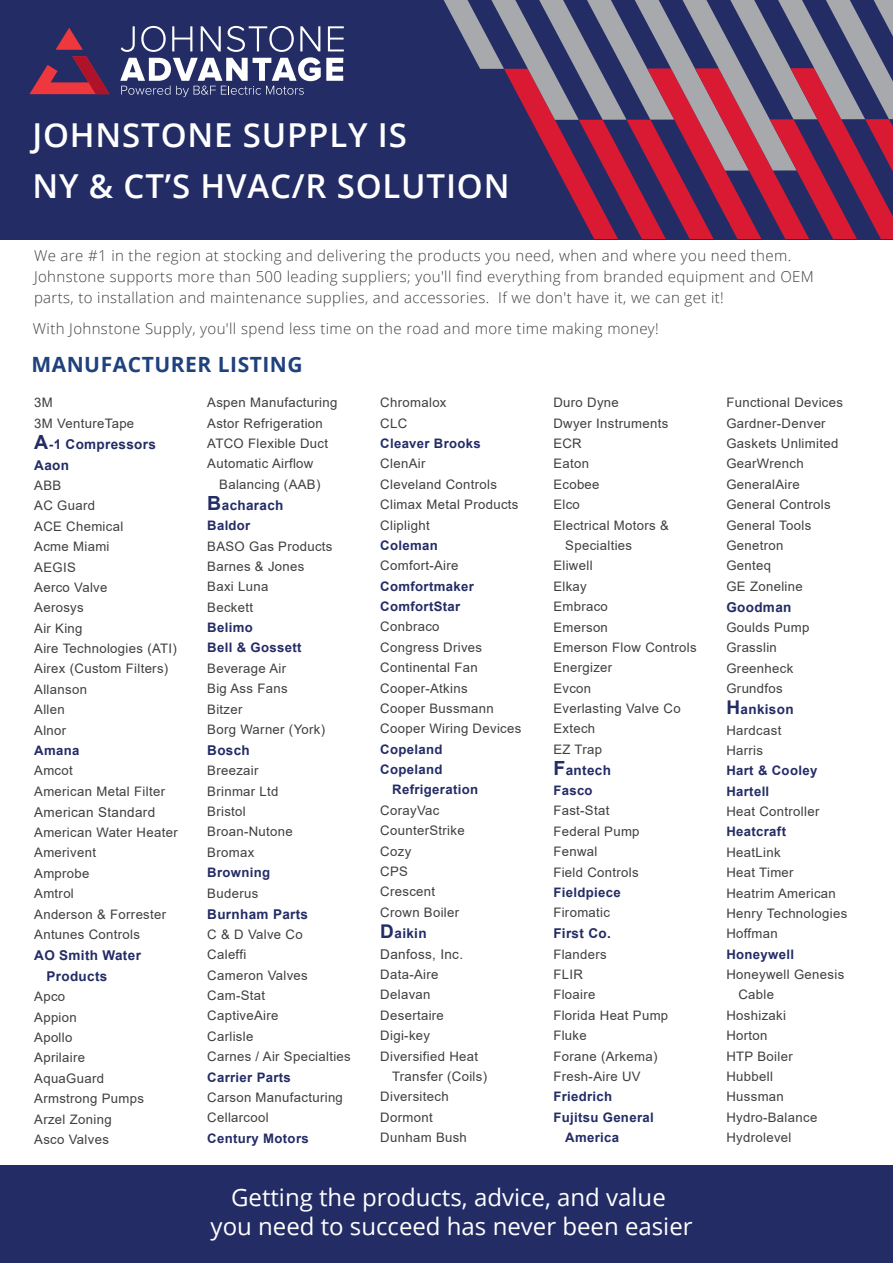
<style>
.page{position:relative;width:893px;height:1263px;background:#fff}
.page>*{position:absolute;margin:0;border:0;box-sizing:border-box;transform-origin:0 0}
.t1{font:600 33px/51px "Open Sans";letter-spacing:.025em;color:#fff}
.t2{font:24px/28.8px "Open Sans";color:#fff;text-align:center}
.t3{font:700 21px "Open Sans";letter-spacing:.025em;color:#1f417d}
.t4{font:300 15px/21px "Open Sans";letter-spacing:.025em;color:#3f3f3f}
.t5{font:700 13.5px/21px "Arial";letter-spacing:.025em;color:#232c65}
.t6{font:13.5px/21px "Arial";letter-spacing:.025em;color:#3f3f3f}
.t7{font:13.05px/20.4px "Arial";letter-spacing:.025em;color:#3f3f3f}
.t8{font:700 13.05px/20.4px "Arial";letter-spacing:.025em;color:#232c65}
.s1{font-size:19.5px}
.s2{font-weight:700;font-size:18.9px;color:#232c65}
.s3{font-weight:700;color:#232c65}
.s4{font-size:18.9px}
</style>
<div class="page">
<div style="left:0;top:0;width:893px;height:239px;background:#232c65"></div>
<svg style="left:444px;top:0;width:449px;height:239px"></svg>
<div style="left:0;top:1166px;width:893px;height:97px;background:#232c65"></div>
<svg style="left:56px;top:28px;width:27px;height:22px"></svg>
<svg style="left:29px;top:56px;width:81px;height:38px"></svg>
<svg style="left:120px;top:26px;width:224px;height:71px"></svg>
<h1 class="t1" style="left:33px;top:109px;width:479px">JOHNSTONE SUPPLY IS<br>NY &amp; CT’S HVAC/R SOLUTION</h1>
<p class="t4" style="left:34px;top:245px;width:781px">We are #1 in the region at stocking and delivering the products you need, when and where you need them.<br>Johnstone supports more than 500 leading suppliers; you'll find everything from branded equipment and OEM parts, to installation and maintenance supplies, and accessories. If we don't have it, we can get it!</p>
<p class="t4" style="left:33px;top:318px;width:627px">With Johnstone Supply, you'll spend less time on the road and more time making money!</p>
<h3 class="t3" style="left:31px;top:349px;width:273px">MANUFACTURER LISTING</h3>
<p class="t7" style="left:34px;top:392px;width:102px">3M<br>3M VentureTape</p>
<p class="t5" style="left:34px;top:434px;width:123px"><span class="s1">A</span>-1 Compressors<br>Aaon</p>
<p class="t7" style="left:34px;top:475px;width:144px">ABB<br>AC Guard<br>ACE Chemical<br>Acme Miami<br>AEGIS<br>Aerco Valve<br>Aerosys<br>Air King<br>Aire Technologies (ATI)<br>Airex (Custom Filters)<br>Allanson<br>Allen<br>Alnor</p>
<p class="t8" style="left:34px;top:740px;width:47px">Amana</p>
<p class="t7" style="left:34px;top:760px;width:132px">Amcot<br>American Metal Filter</p>
<p class="t6" style="left:34px;top:801px;width:122px">American Standard</p>
<p class="t7" style="left:34px;top:822px;width:145px">American Water Heater<br>Amerivent<br>Amprobe<br>Amtrol<br>Anderson &amp; Forrester<br>Antunes Controls</p>
<p class="t5" style="left:47px;top:945px;width:96px;text-indent:-12px">AO Smith Water<br>Products</p>
<p class="t7" style="left:34px;top:986px;width:111px">Apco<br>Appion<br>Apollo<br>Aprilaire<br>AquaGuard<br>Armstrong Pumps<br>Arzel Zoning<br>Asco Valves</p>
<p class="t7" style="left:207px;top:392px;width:132px">Aspen Manufacturing<br>Astor Refrigeration<br>ATCO Flexible Duct<br>Automatic Airflow</p>
<p class="t7" style="left:219px;top:474px;width:103px">Balancing (AAB)</p>
<p class="t5" style="left:207px;top:495px;width:78px"><span class="s1">B</span>acharach</p>
<p class="t8" style="left:207px;top:515px;width:45px">Baldor</p>
<p class="t7" style="left:207px;top:536px;width:127px">BASO Gas Products<br>Barnes &amp; Jones<br>Baxi Luna<br>Beckett</p>
<p class="t8" style="left:207px;top:617px;width:96px">Belimo<br>Bell &amp; Gossett</p>
<p class="t7" style="left:207px;top:658px;width:119px">Beverage Air<br>Big Ass Fans<br>Bitzer<br>Borg Warner (York)</p>
<p class="t5" style="left:207px;top:740px;width:44px">Bosch</p>
<p class="t7" style="left:207px;top:760px;width:87px">Breezair<br>Brinmar Ltd<br>Bristol<br>Broan-Nutone<br>Bromax</p>
<p class="t8" style="left:207px;top:862px;width:64px">Browning</p>
<p class="t7" style="left:207px;top:883px;width:52px">Buderus</p>
<p class="t5" style="left:207px;top:903px;width:102px">Burnham Parts</p>
<p class="t7" style="left:207px;top:924px;width:145px">C &amp; D Valve Co<br>Caleffi<br>Cameron Valves<br>Cam-Stat<br>CaptiveAire<br>Carlisle<br>Carnes / Air Specialties</p>
<p class="t8" style="left:207px;top:1067px;width:85px">Carrier Parts</p>
<p class="t7" style="left:207px;top:1087px;width:137px">Carson Manufacturing<br>Cellarcool</p>
<p class="t8" style="left:207px;top:1128px;width:103px">Century Motors</p>
<p class="t7" style="left:380px;top:392px;width:68px">Chromalox<br>CLC</p>
<p class="t8" style="left:380px;top:433px;width:102px">Cleaver Brooks</p>
<p class="t7" style="left:380px;top:453px;width:140px">ClenAir<br>Cleveland Controls<br>Climax Metal Products<br>Cliplight</p>
<p class="t8" style="left:380px;top:535px;width:59px">Coleman</p>
<p class="t7" style="left:380px;top:555px;width:80px">Comfort-Aire</p>
<p class="t8" style="left:380px;top:576px;width:95px">Comfortmaker<br>ComfortStar</p>
<p class="t7" style="left:380px;top:616px;width:143px">Conbraco<br>Congress Drives<br>Continental Fan<br>Cooper-Atkins<br>Cooper Bussmann<br>Cooper Wiring Devices</p>
<p class="t8" style="left:380px;top:739px;width:64px">Copeland</p>
<p class="t8" style="left:380px;top:759px;width:64px">Copeland</p>
<p class="t8" style="left:392px;top:780px;width:87px">Refrigeration</p>
<p class="t7" style="left:380px;top:800px;width:86px">CorayVac<br>CounterStrike<br>Cozy<br>CPS<br>Crescent<br>Crown Boiler</p>
<p class="t6" style="left:380px;top:922px;width:84px"><span class="s2">D</span><span class="s3">aikin<br></span>Danfoss, Inc.</p>
<p class="t7" style="left:380px;top:964px;width:60px">Data-Aire</p>
<p class="t7" style="left:380px;top:984px;width:52px">Delavan</p>
<p class="t7" style="left:380px;top:1005px;width:65px">Desertaire</p>
<p class="t7" style="left:380px;top:1025px;width:51px">Digi-key</p>
<p class="t7" style="left:380px;top:1046px;width:99px">Diversified Heat</p>
<p class="t7" style="left:392px;top:1066px;width:97px">Transfer (Coils)</p>
<p class="t7" style="left:380px;top:1086px;width:70px">Diversitech</p>
<p class="t7" style="left:380px;top:1107px;width:54px">Dormont</p>
<p class="t7" style="left:380px;top:1127px;width:88px">Dunham Bush</p>
<p class="t7" style="left:553px;top:392px;width:67px">Duro Dyne</p>
<p class="t7" style="left:553px;top:413px;width:116px">Dwyer Instruments</p>
<p class="t7" style="left:553px;top:433px;width:30px">ECR</p>
<p class="t7" style="left:553px;top:454px;width:37px">Eaton</p>
<p class="t7" style="left:553px;top:474px;width:48px">Ecobee</p>
<p class="t7" style="left:553px;top:494px;width:28px">Elco</p>
<p class="t7" style="left:553px;top:515px;width:117px">Electrical Motors &amp;</p>
<p class="t7" style="left:565px;top:535px;width:68px">Specialties</p>
<p class="t7" style="left:553px;top:555px;width:41px">Eliwell</p>
<p class="t7" style="left:553px;top:576px;width:35px">Elkay</p>
<p class="t7" style="left:553px;top:596px;width:56px">Embraco</p>
<p class="t7" style="left:553px;top:617px;width:56px">Emerson</p>
<p class="t7" style="left:553px;top:637px;width:145px">Emerson Flow Controls</p>
<p class="t7" style="left:553px;top:657px;width:60px">Energizer</p>
<p class="t7" style="left:553px;top:678px;width:39px">Evcon</p>
<p class="t7" style="left:553px;top:698px;width:129px">Everlasting Valve Co</p>
<p class="t7" style="left:553px;top:718px;width:43px">Extech</p>
<p class="t7" style="left:553px;top:739px;width:50px">EZ Trap</p>
<p class="t5" style="left:553px;top:759px;width:59px"><span class="s1">F</span>antech</p>
<p class="t8" style="left:553px;top:780px;width:41px">Fasco</p>
<p class="t7" style="left:553px;top:800px;width:88px">Fast-Stat<br>Federal Pump<br>Fenwal<br>Field Controls</p>
<p class="t8" style="left:553px;top:882px;width:69px">Fieldpiece</p>
<p class="t7" style="left:553px;top:902px;width:58px">Firomatic</p>
<p class="t5" style="left:553px;top:923px;width:59px">First Co.</p>
<p class="t7" style="left:553px;top:944px;width:116px">Flanders<br>FLIR<br>Floaire<br>Florida Heat Pump<br>Fluke<br>Forane (Arkema)<br>Fresh-Aire UV</p>
<p class="t8" style="left:553px;top:1086px;width:60px">Friedrich</p>
<p class="t8" style="left:553px;top:1107px;width:102px">Fujitsu General</p>
<p class="t8" style="left:565px;top:1127px;width:55px">America</p>
<h2 class="t2" style="left:211px;top:1182px;width:483px">Getting the products, advice, and value you need to succeed has never been easier</h2>
<p class="t7" style="left:726px;top:392px;width:118px">Functional Devices<br>Gardner-Denver<br>Gaskets Unlimited<br>GearWrench<br>GeneralAire<br>General Controls<br>General Tools<br>Genetron<br>Genteq<br>GE Zoneline</p>
<p class="t5" style="left:726px;top:596px;width:67px">Goodman</p>
<p class="t7" style="left:726px;top:617px;width:84px">Goulds Pump<br>Grasslin<br>Greenheck<br>Grundfos</p>
<p class="t5" style="left:726px;top:699px;width:69px"><span class="s4">H</span>ankison</p>
<p class="t7" style="left:726px;top:720px;width:56px">Hardcast<br>Harris</p>
<p class="t8" style="left:726px;top:761px;width:92px">Hart &amp; Cooley<br>Hartell</p>
<p class="t7" style="left:726px;top:801px;width:95px">Heat Controller</p>
<p class="t8" style="left:726px;top:822px;width:61px">Heatcraft</p>
<p class="t7" style="left:726px;top:842px;width:122px">HeatLink<br>Heat Timer<br>Heatrim American<br>Henry Technologies<br>Hoffman</p>
<p class="t8" style="left:726px;top:944px;width:69px">Honeywell</p>
<p class="t7" style="left:726px;top:964px;width:119px">Honeywell Genesis</p>
<p class="t7" style="left:738px;top:984px;width:37px">Cable</p>
<p class="t7" style="left:726px;top:1005px;width:61px">Hoshizaki</p>
<p class="t7" style="left:726px;top:1025px;width:43px">Horton</p>
<p class="t7" style="left:726px;top:1046px;width:68px">HTP Boiler</p>
<p class="t7" style="left:726px;top:1066px;width:48px">Hubbell</p>
<p class="t7" style="left:726px;top:1086px;width:59px">Hussman</p>
<p class="t7" style="left:726px;top:1107px;width:92px">Hydro-Balance</p>
<p class="t7" style="left:726px;top:1127px;width:67px">Hydrolevel</p>
</div>
